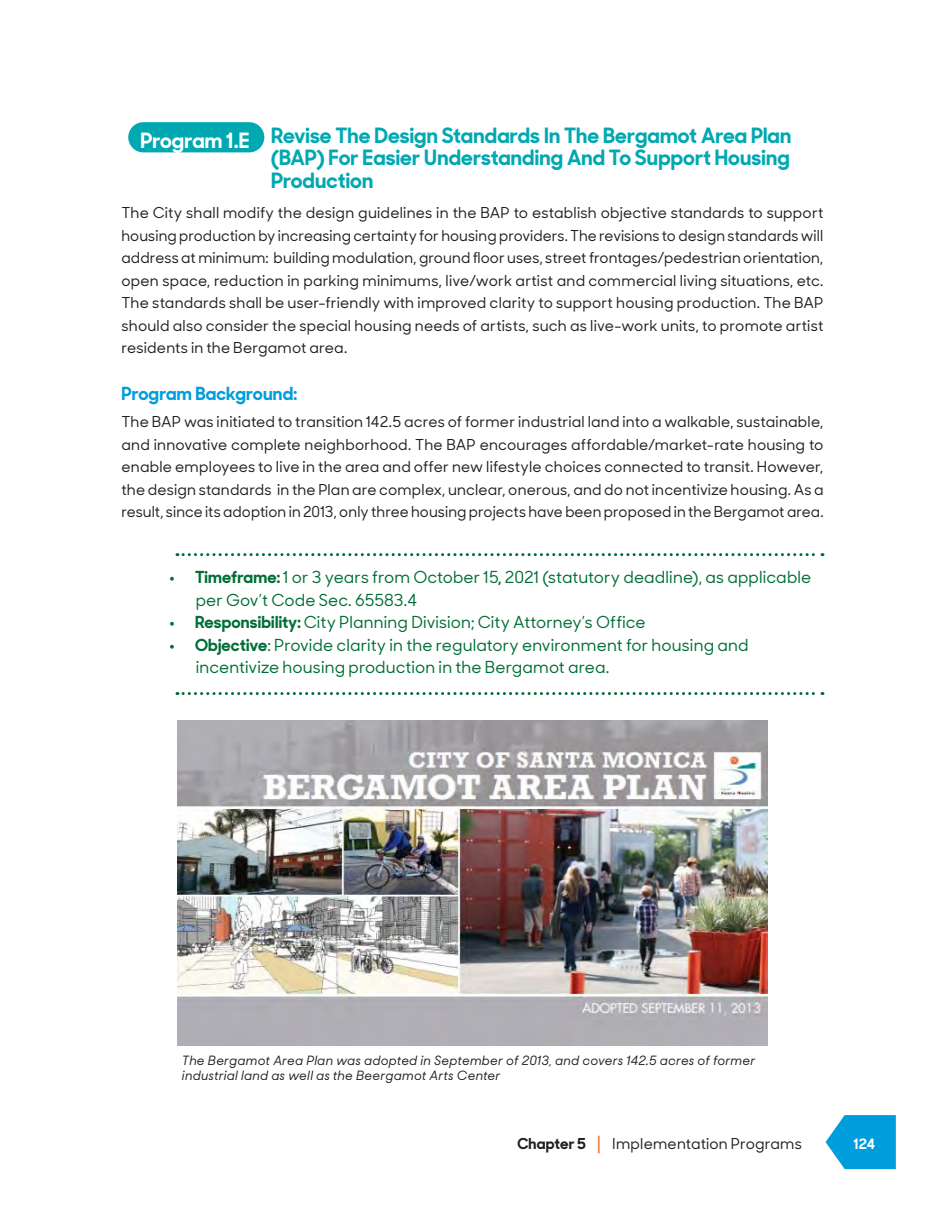
<style>
.page{position:relative;width:945px;height:1215px;background:#fff}
.page>*{position:absolute;margin:0;border:0;box-sizing:border-box;transform-origin:0 0}
.Subhead{font:700 21px/22.5px "Santa Monica Sharp";letter-spacing:.005em;color:#00a8b1;text-align:justify}
.Subhead-2{font:700 21px "Santa Monica Sharp";letter-spacing:-.005em;color:#fff}
.Subhead_2{font:700 18px "Santa Monica Sharp";letter-spacing:.005em;color:#009ddd}
.Timeframe_last{font:500 16.5px/22.5px "Santa Monica Sharp";letter-spacing:.01em;color:#006e37}
.timeframe_first{font:500 16.5px/22.5px "Santa Monica Sharp";letter-spacing:.005em;color:#006e37}
.timeframe_middle{font:500 16.5px "Santa Monica Sharp";letter-spacing:.01em;color:#006e37}
.Body_copy{font:500 15px/22.5px "Santa Monica Sharp";letter-spacing:.01em;color:#231f20;text-align:justify}
.t1{font:700 14.25px "Santa Monica Sharp";color:#fff}
.Table_Source{font:italic 500 12.75px/15px "Santa Monica Sharp";letter-spacing:.02em;color:#231f20}
.s1{font-weight:700}
.s2{font-size:18px;color:#f36621}
</style>
<div class="page">
<svg style="left:826px;top:1115px;width:70px;height:54px;background:#22aae1"></svg>
<svg style="left:177px;top:553px;width:646px;height:3px"></svg>
<svg style="left:177px;top:692px;width:646px;height:3px"></svg>
<div style="left:128px;top:122px;width:136px;height:30px;background:#00a8b1;border-radius:15px"></div>
<img style="left:178px;top:720px;width:589px;height:325px">
<p class="Subhead-2" style="left:140px;top:123px;width:111px">Program 1.E</p>
<p class="Subhead" style="left:271px;top:122px;width:522px">Revise The Design Standards In The Bergamot Area Plan (BAP) For Easier Understanding And To Support Housing Production</p>
<p class="Body_copy" style="left:122px;top:201px;width:704px">The City shall modify the design guidelines in the BAP to establish objective standards to support housing production by increasing certainty for housing providers. The revisions to design standards will address at minimum: building modulation, ground floor uses, street frontages/pedestrian orientation, open space, reduction in parking minimums, live/work artist and commercial living situations, etc.<br>The standards shall be user-friendly with improved clarity to support housing production. The BAP should also consider the special housing needs of artists, such as live-work units, to promote artist residents in the Bergamot area.</p>
<p class="Subhead_2" style="left:122px;top:378px;width:177px">Program Background:</p>
<p class="Body_copy" style="left:122px;top:410px;width:704px">The BAP was initiated to transition 142.5 acres of former industrial land into a walkable, sustainable, and innovative complete neighborhood. The BAP encourages affordable/market-rate housing to enable employees to live in the area and offer new lifestyle choices connected to transit. However, the design standards in the Plan are complex, unclear, onerous, and do not incentivize housing. As a result, since its adoption in 2013, only three housing projects have been proposed in the Bergamot area.</p>
<p class="timeframe_first" style="left:196px;top:565px;width:617px;text-indent:-27px"><span class="s1">• Timeframe:</span> 1 or 3 years from October 15<span class="s1">,</span> 2021 (statutory deadline), as applicable per Gov’t Code Sec. 65583.4</p>
<p class="timeframe_middle" style="left:169px;top:610px;width:478px"><span class="s1">• Responsibility:</span> City Planning Division; City Attorney’s Office</p>
<p class="Timeframe_last" style="left:196px;top:633px;width:554px;text-indent:-27px"><span class="s1">• Objective</span>: Provide clarity in the regulatory environment for housing and incentivize housing production in the Bergamot area.</p>
<p class="Table_Source" style="left:182px;top:1052px;width:575px">The Bergamot Area Plan was adopted in September of 2013, and covers 142.5 acres of former industrial land as well as the Beergamot Arts Center</p>
<p class="Body_copy" style="left:517px;top:1132px;width:286px"><span class="s1">Chapter 5</span> <span class="s2">|</span> Implementation Programs</p>
<p class="t1" style="left:854px;top:1132px;width:23px">124</p>
</div>
